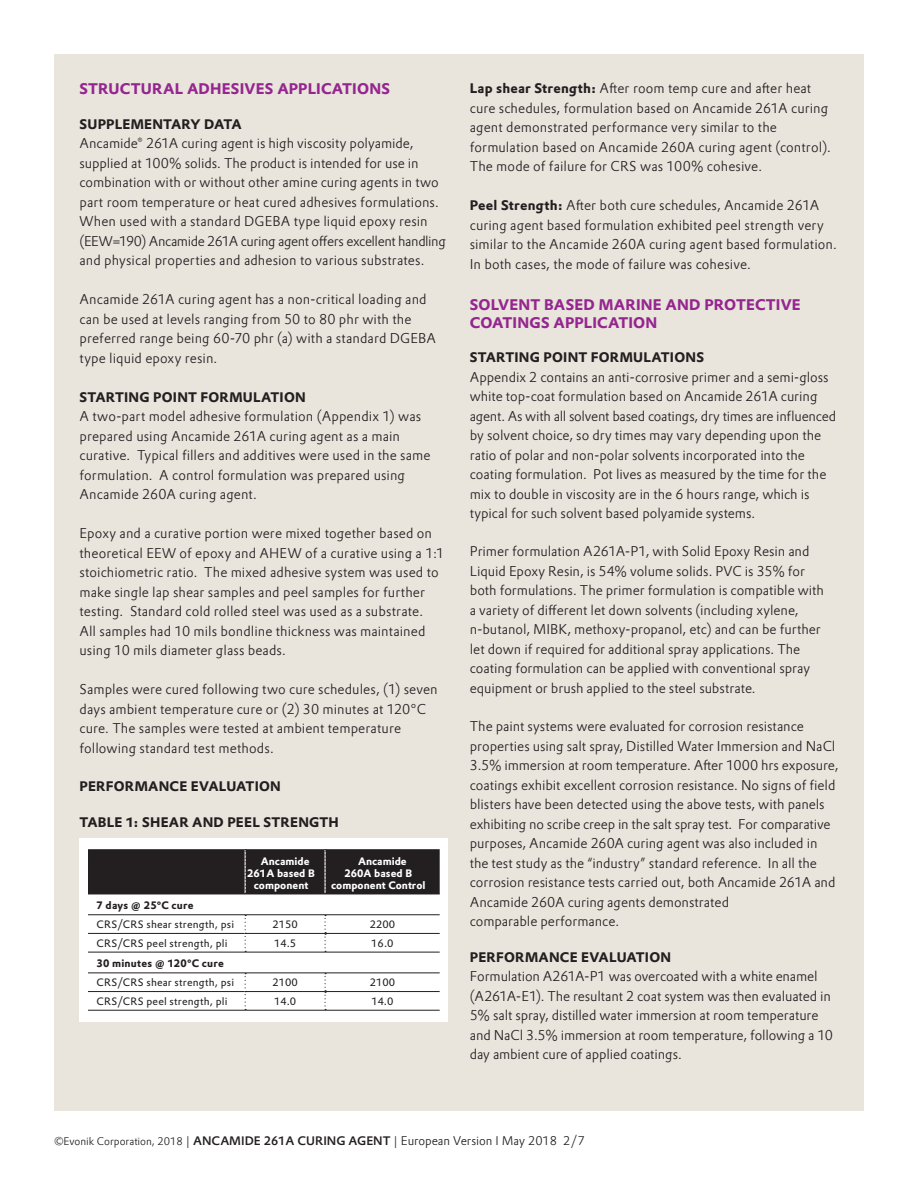
<style>
.page{position:relative;width:918px;height:1188px;background:#fff}
.page>*{position:absolute;margin:0;border:0;box-sizing:border-box;transform-origin:0 0}
.Table_head_Prokyon_9{font:700 15px/18px "Evonik Prokyon";letter-spacing:.01em;color:#95268f}
.Subhead_Prokyon_10{font:700 15px "Evonik Prokyon";letter-spacing:.01em;color:#95268f}
.Table_head_Prokyon_9-2{font:300 13.5px/19.5px "Evonik Prokyon";letter-spacing:-.005em;color:#231f20}
.Subhead_Prokyon_10-2{font:300 13.5px/19.5px "Evonik Prokyon";letter-spacing:.005em;color:#231f20}
.Text_Column_Prokyon{font:300 13.5px/19.5px "Evonik Prokyon";letter-spacing:.01em;color:#231f20}
.Table_head_Prokyon_9-3{font:700 13.5px "Evonik Prokyon";letter-spacing:.015em;color:#231f20}
.t1{font:300 12px "Evonik Prokyon";color:#231f20}
.t2{font:10.5px/18.8px "Evonik Prokyon";letter-spacing:.02em;color:#231f20}
.t3{font:700 10.5px "Evonik Prokyon";color:#fff}
.s1{font-weight:700}
.s2{font-size:10.5px}
.s3{font-weight:500}
</style>
<div class="page">
<div style="left:54px;top:54px;width:810px;height:1056px;background:#e9e5dd"></div>
<div style="left:80px;top:838px;width:368px;height:184px;background:#fff"></div>
<svg style="left:245px;top:915px;width:1px;height:37px"></svg>
<svg style="left:245px;top:974px;width:1px;height:36px"></svg>
<svg style="left:325px;top:915px;width:1px;height:37px"></svg>
<svg style="left:325px;top:974px;width:1px;height:36px"></svg>
<hr style="left:88px;top:894px;width:157px;height:1px;background:#231f20">
<hr style="left:88px;top:914px;width:157px;height:1px;background:#231f20">
<hr style="left:88px;top:933px;width:157px;height:1px;background:#231f20">
<hr style="left:88px;top:952px;width:157px;height:1px;background:#231f20">
<hr style="left:88px;top:973px;width:157px;height:1px;background:#231f20">
<hr style="left:88px;top:991px;width:157px;height:1px;background:#231f20">
<hr style="left:88px;top:1010px;width:157px;height:1px;background:#231f20">
<hr style="left:245px;top:894px;width:80px;height:1px;background:#231f20">
<hr style="left:325px;top:894px;width:115px;height:1px;background:#231f20">
<hr style="left:245px;top:914px;width:80px;height:1px;background:#231f20">
<hr style="left:325px;top:914px;width:115px;height:1px;background:#231f20">
<hr style="left:246px;top:933px;width:79px;height:1px;background:#231f20">
<hr style="left:325px;top:933px;width:115px;height:1px;background:#231f20">
<hr style="left:245px;top:952px;width:80px;height:1px;background:#231f20">
<hr style="left:325px;top:952px;width:115px;height:1px;background:#231f20">
<hr style="left:245px;top:973px;width:80px;height:1px;background:#231f20">
<hr style="left:325px;top:973px;width:115px;height:1px;background:#231f20">
<hr style="left:246px;top:991px;width:79px;height:1px;background:#231f20">
<hr style="left:325px;top:991px;width:115px;height:1px;background:#231f20">
<hr style="left:245px;top:1010px;width:80px;height:1px;background:#231f20">
<hr style="left:325px;top:1010px;width:115px;height:1px;background:#231f20">
<div style="left:88px;top:849px;width:352px;height:45px;background:#231f20"></div>
<p class="Subhead_Prokyon_10" style="left:80px;top:77px;width:312px">STRUCTURAL ADHESIVES APPLICATIONS</p>
<p class="Subhead_Prokyon_10-2" style="left:80px;top:113px;width:368px"><span class="s1">SUPPLEMENTARY DATA<br></span>Ancamide® 261A curing agent is high viscosity polyamide, supplied at 100% solids. The product is intended for use in combination with or without other amine curing agents in two part room temperature or heat cured adhesives formulations.<br>When used with a standard DGEBA type liquid epoxy resin (EEW=190) Ancamide 261A curing agent offers excellent handling and physical properties and adhesion to various substrates.</p>
<p class="Subhead_Prokyon_10-2" style="left:80px;top:289px;width:358px">Ancamide 261A curing agent has a non-critical loading and can be used at levels ranging from 50 to 80 phr with the preferred range being 60-70 phr (a) with a standard DGEBA type liquid epoxy resin.</p>
<p class="Subhead_Prokyon_10-2" style="left:80px;top:386px;width:352px"><span class="s1">STARTING POINT FORMULATION<br></span>A two-part model adhesive formulation (Appendix 1) was prepared using Ancamide 261A curing agent as a main curative. Typical fillers and additives were used in the same formulation. A control formulation was prepared using Ancamide 260A curing agent.</p>
<p class="Subhead_Prokyon_10-2" style="left:80px;top:523px;width:366px">Epoxy and a curative portion were mixed together based on theoretical EEW of epoxy and AHEW of a curative using a 1:1 stoichiometric ratio. The mixed adhesive system was used to make single lap shear samples and peel samples for further testing. Standard cold rolled steel was used as a substrate.<br>All samples had 10 mils bondline thickness was maintained using 10 mils diameter glass beads.</p>
<p class="Subhead_Prokyon_10-2" style="left:80px;top:679px;width:360px">Samples were cured following two cure schedules, (1) seven days ambient temperature cure or (2) 30 minutes at 120°C cure. The samples were tested at ambient temperature following standard test methods.</p>
<p class="Table_head_Prokyon_9-3" style="left:80px;top:775px;width:203px">PERFORMANCE EVALUATION</p>
<p class="Table_head_Prokyon_9-3" style="left:80px;top:811px;width:261px">TABLE 1: SHEAR AND PEEL STRENGTH</p>
<p class="t2" style="left:97px;top:896px;width:139px"><span class="s1">7 days @ 25°C cure<br></span>CRS/CRS shear strength, psi</p>
<p class="t3" style="left:261px;top:852px;width:50px">Ancamide</p>
<p class="t3" style="left:247px;top:864px;width:69px">261A based B</p>
<p class="t3" style="left:254px;top:876px;width:56px">component</p>
<p class="t3" style="left:358px;top:852px;width:50px">Ancamide</p>
<p class="t3" style="left:345px;top:864px;width:69px">260A based B</p>
<p class="t3" style="left:331px;top:876px;width:96px">component Control</p>
<p class="t2" style="left:272px;top:914px;width:27px">2150</p>
<p class="t2" style="left:370px;top:914px;width:27px">2200</p>
<p class="t2" style="left:97px;top:933px;width:132px">CRS/CRS peel strength, pli</p>
<p class="t2" style="left:274px;top:933px;width:24px">14.5</p>
<p class="t2" style="left:371px;top:933px;width:24px">16.0</p>
<p class="t2" style="left:97px;top:954px;width:139px"><span class="s1">30 minutes @ 120°C cure<br></span>CRS/CRS shear strength, psi</p>
<p class="t2" style="left:272px;top:972px;width:27px">2100</p>
<p class="t2" style="left:370px;top:972px;width:27px">2100</p>
<p class="t2" style="left:97px;top:991px;width:132px">CRS/CRS peel strength, pli</p>
<p class="t2" style="left:274px;top:991px;width:24px">14.0</p>
<p class="t2" style="left:371px;top:991px;width:24px">14.0</p>
<p class="Text_Column_Prokyon" style="left:470px;top:78px;width:363px"><span class="s1">Lap shear Strength:</span> After room temp cure and after heat cure schedules, formulation based on Ancamide 261A curing agent demonstrated performance very similar to the formulation based on Ancamide 260A curing agent (control).<br>The mode of failure for CRS was 100% cohesive.</p>
<p class="Text_Column_Prokyon" style="left:470px;top:195px;width:369px"><span class="s1">Peel Strength:</span> After both cure schedules, Ancamide 261A curing agent based formulation exhibited peel strength very similar to the Ancamide 260A curing agent based formulation.<br>In both cases, the mode of failure was cohesive.</p>
<p class="Table_head_Prokyon_9" style="left:470px;top:294px;width:332px">SOLVENT BASED MARINE AND PROTECTIVE<br>COATINGS APPLICATION</p>
<p class="Table_head_Prokyon_9-2" style="left:470px;top:347px;width:368px"><span class="s1">STARTING POINT FORMULATIONS<br></span>Appendix 2 contains an anti-corrosive primer and a semi-gloss white top-coat formulation based on Ancamide 261A curing agent. As with all solvent based coatings, dry times are influenced by solvent choice, so dry times may vary depending upon the ratio of polar and non-polar solvents incorporated into the coating formulation. Pot lives as measured by the time for the mix to double in viscosity are in the 6 hours range, which is typical for such solvent based polyamide systems.</p>
<p class="Table_head_Prokyon_9-2" style="left:470px;top:541px;width:356px">Primer formulation A261A-P1, with Solid Epoxy Resin and Liquid Epoxy Resin, is 54% volume solids. PVC is 35% for both formulations. The primer formulation is compatible with a variety of different let down solvents (including xylene, n-butanol, MIBK, methoxy-propanol, etc) and can be further let down if required for additional spray applications. The coating formulation can be applied with conventional spray equipment or brush applied to the steel substrate.</p>
<p class="Table_head_Prokyon_9-2" style="left:470px;top:716px;width:370px">The paint systems were evaluated for corrosion resistance properties using salt spray, Distilled Water Immersion and NaCl 3.5% immersion at room temperature. After 1000 hrs exposure, coatings exhibit excellent corrosion resistance. No signs of field blisters have been detected using the above tests, with panels exhibiting no scribe creep in the salt spray test. For comparative purposes, Ancamide 260A curing agent was also included in the test study as the “industry” standard reference. In all the corrosion resistance tests carried out, both Ancamide 261A and Ancamide 260A curing agents demonstrated<br>comparable performance.</p>
<p class="Table_head_Prokyon_9-2" style="left:470px;top:946px;width:365px"><span class="s1">PERFORMANCE EVALUATION<br></span>Formulation A261A-P1 was overcoated with a white enamel (A261A-E1). The resultant 2 coat system was then evaluated in 5% salt spray, distilled water immersion at room temperature and NaCl 3.5% immersion at room temperature, following a 10 day ambient cure of applied coatings.</p>
<p class="t1" style="left:54px;top:1132px;width:532px"><span class="s2">©Evonik Corporation, 2018</span> | <span class="s3">ANCAMIDE 261A CURING AGENT</span> | European Version I May 2018 2/7</p>
</div>
